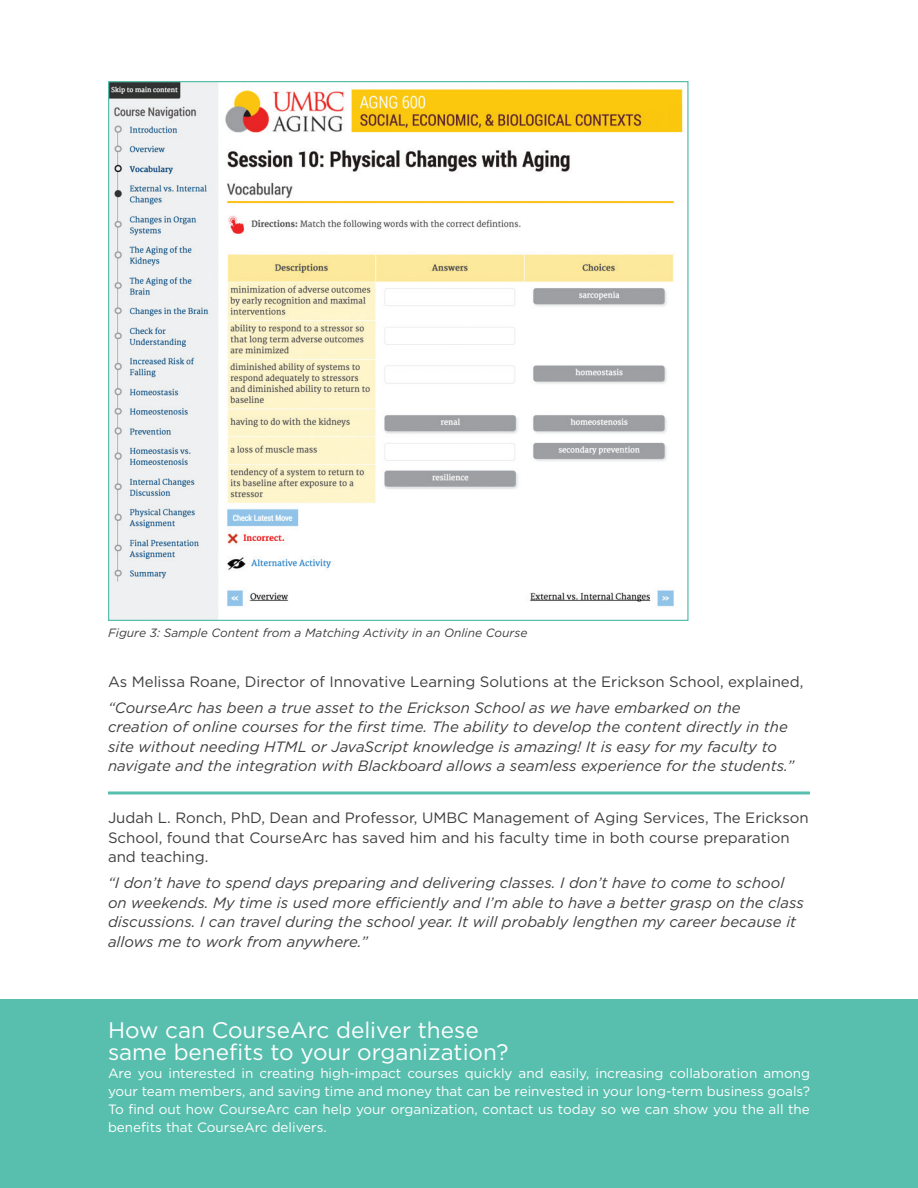
<style>
.page{position:relative;width:918px;height:1188px;background:#fff}
.page>*{position:absolute;margin:0;border:0;box-sizing:border-box;transform-origin:0 0}
.t1{font:22.5px "Gotham";color:#fff}
.t2{font:italic 15px/19.5px "Gotham";color:#3e3e3f}
.t3{font:15px/19.5px "Gotham";color:#3e3e3f}
.t4{font:13.5px/18px "Gotham";color:#fff;text-align:justify}
.t5{font:italic 12px "Gotham";color:#3e3e3f}
</style>
<div class="page">
<div style="left:0;top:999px;width:918px;height:189px;background:#58bfae"></div>
<img style="left:110px;top:83px;width:573px;height:536px">
<hr style="left:108px;top:791px;width:702px;height:3px;background:#58bfae">
<p class="t5" style="left:108px;top:625px;width:421px">Figure 3: Sample Content from a Matching Activity in an Online Course</p>
<p class="t3" style="left:108px;top:672px;width:697px">As Melissa Roane, Director of Innovative Learning Solutions at the Erickson School, explained,</p>
<p class="t2" style="left:108px;top:698px;width:688px">“CourseArc has been a true asset to the Erickson School as we have embarked on the creation of online courses for the first time. The ability to develop the content directly in the site without needing HTML or JavaScript knowledge is amazing! It is easy for my faculty to navigate and the integration with Blackboard allows a seamless experience for the students.”</p>
<p class="t3" style="left:108px;top:808px;width:702px">Judah L. Ronch, PhD, Dean and Professor, UMBC Management of Aging Services, The Erickson<br>School, found that CourseArc has saved him and his faculty time in both course preparation and teaching.</p>
<p class="t2" style="left:108px;top:873px;width:697px">“I don’t have to spend days preparing and delivering classes. I don’t have to come to school on weekends. My time is used more efficiently and I’m able to have a better grasp on the class discussions. I can travel during the school year. It will probably lengthen my career because it allows me to work from anywhere.”</p>
<p class="t1" style="left:108px;top:1016px;width:372px">How can CourseArc deliver these</p>
<p class="t1" style="left:108px;top:1038px;width:402px">same benefits to your organization?</p>
<p class="t4" style="left:108px;top:1064px;width:704px">Are you interested in creating high-impact courses quickly and easily, increasing collaboration among your team members, and saving time and money that can be reinvested in your long-term business goals?<br>To find out how CourseArc can help your organization, contact us today so we can show you the all the benefits that CourseArc delivers.</p>
</div>
